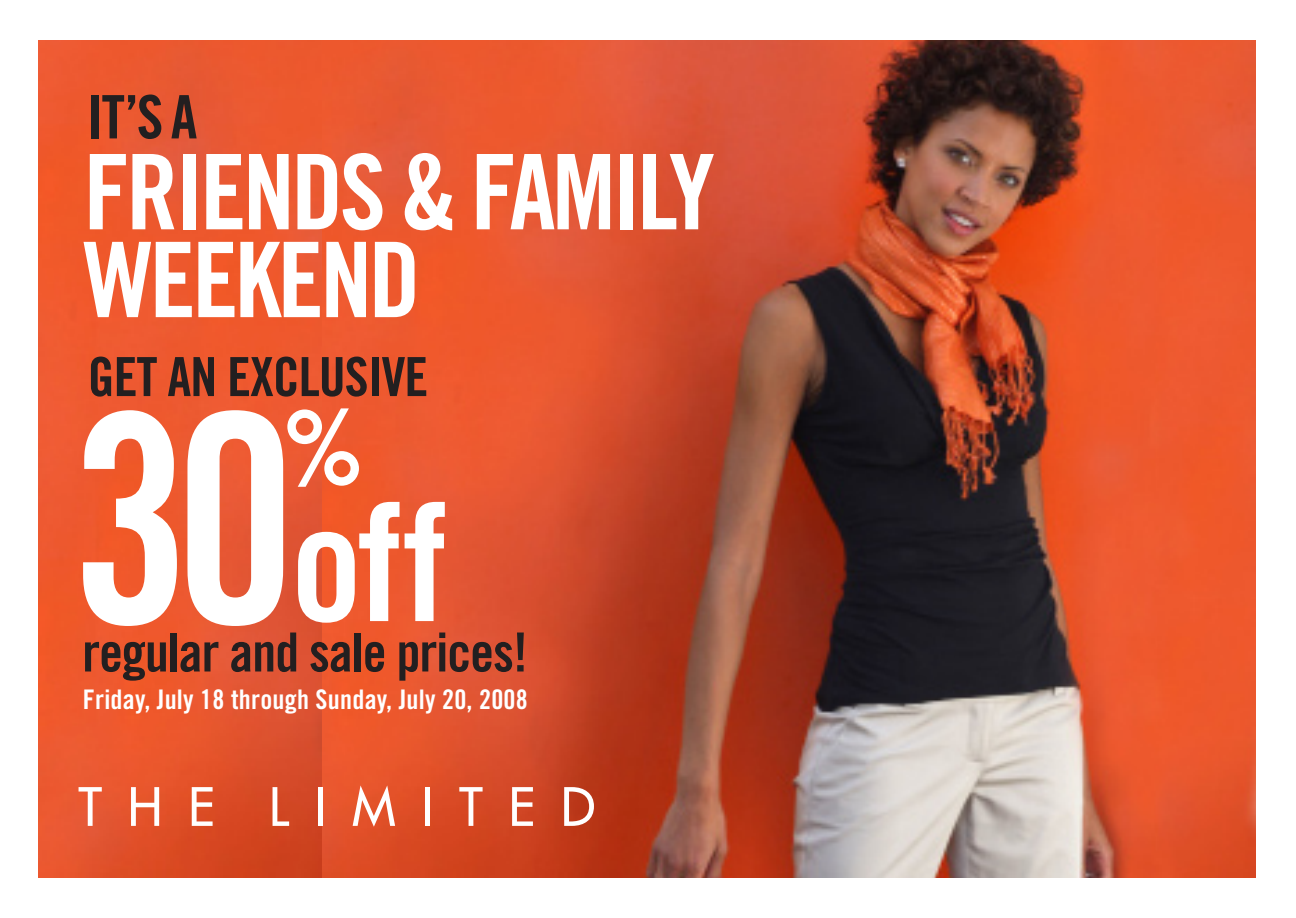
<style>
.page{position:relative;width:1296px;height:918px;background:#fff}
.page>*{position:absolute;margin:0;border:0;box-sizing:border-box;transform-origin:0 0}
.t1{font:290.7px "Trade Gothic Bold Cond Twenty";color:#fff;scale:.93 1}
.t2{font:162.9px "Trade Gothic Bold Cond Twenty";color:#fff}
.t3{font:105.6px "Trade Gothic Bold Cond Twenty";color:#fff}
.t4{font:104.4px/87.9px "Trade Gothic Bold Cond Twenty";letter-spacing:-.035em;color:#fff}
.t5{font:60px "Trade Gothic Bold Cond Twenty";color:#231f20}
.t6{font:54px "Trade Gothic Bold Cond Twenty";letter-spacing:-.02em;color:#231f20}
.t7{font:27px "Trade Gothic Bold Cond Twenty";letter-spacing:.01em;color:#fff}
</style>
<div class="page">
<img style="left:322px;top:40px;width:934px;height:838px">
<img style="left:38px;top:40px;width:284px;height:838px">
<svg style="left:79px;top:787px;width:23px;height:39px"></svg>
<svg style="left:131px;top:787px;width:28px;height:39px"></svg>
<svg style="left:192px;top:787px;width:21px;height:39px"></svg>
<svg style="left:459px;top:787px;width:24px;height:39px"></svg>
<svg style="left:512px;top:787px;width:21px;height:39px"></svg>
<svg style="left:564px;top:787px;width:30px;height:39px"></svg>
<svg style="left:273px;top:787px;width:16px;height:39px"></svg>
<div style="left:318px;top:787px;width:5px;height:39px;background:#fff"></div>
<div style="left:425px;top:787px;width:5px;height:39px;background:#fff"></div>
<svg style="left:353px;top:785px;width:42px;height:42px"></svg>
<p class="t5" style="left:86px;top:81px;width:112px">It’s a</p>
<p class="t4" style="left:84px;top:147px;width:633px">FRIENDS &amp; family weekend</p>
<p class="t6" style="left:88px;top:344px;width:342px">GET AN EXCLUSIVE</p>
<p class="t3" style="left:282px;top:384px;width:84px">%</p>
<p class="t1" style="left:71px;top:343px;width:243px">30</p>
<p class="t2" style="left:290px;top:464px;width:159px">off</p>
<p class="t6" style="left:82px;top:619px;width:447px">regular and sale prices!</p>
<p class="t7" style="left:83px;top:683px;width:447px">Friday, July 18 through Sunday, July 20, 2008</p>
</div>
